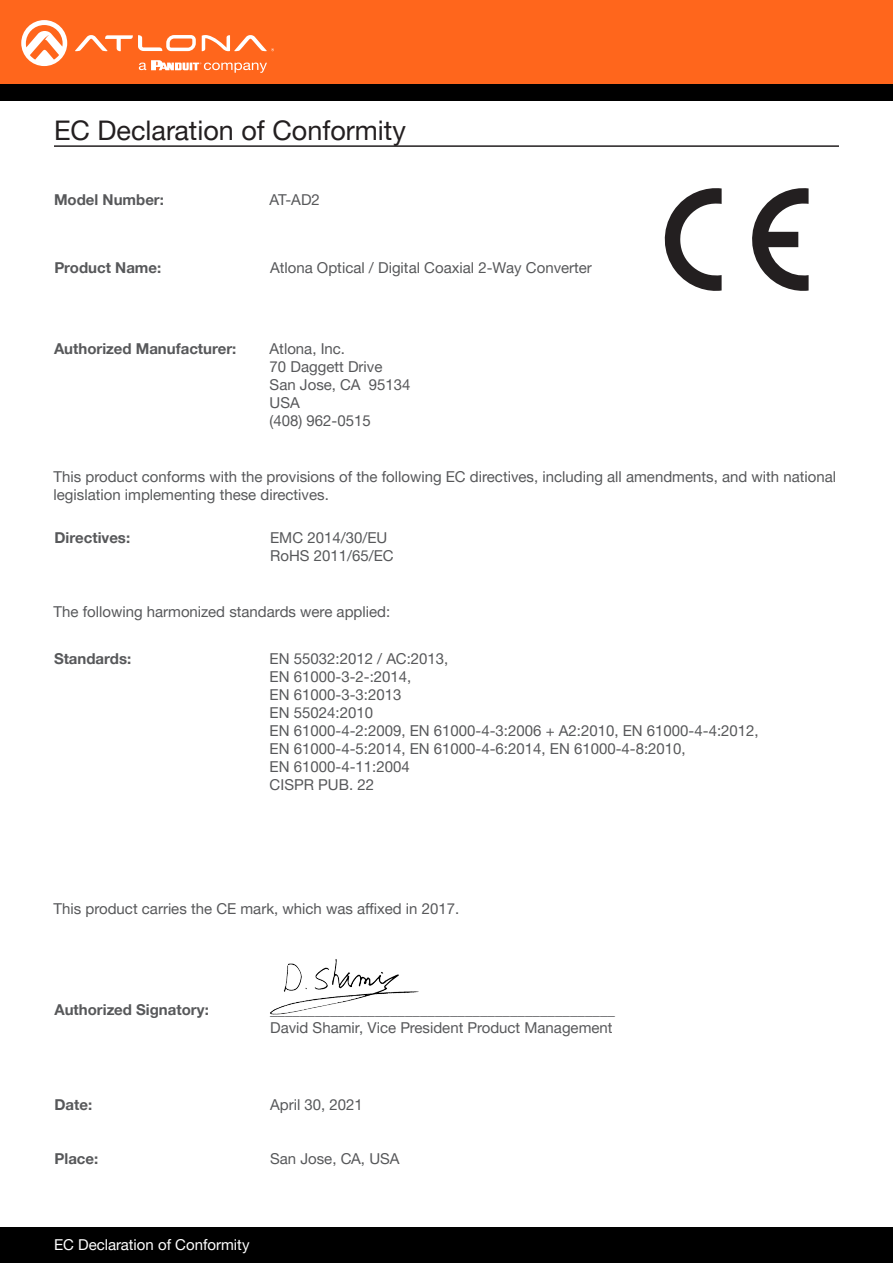
<style>
.page{position:relative;width:893px;height:1263px;background:#fff}
.page>*{position:absolute;margin:0;border:0;box-sizing:border-box;transform-origin:0 0}
.Section_Header{font:27px "Helvetica Neue LTW1 G";color:#231f20}
.General_Text{font:15px "Helvetica Neue LTW1 G";color:#57585a}
.Unit_Command_Descrip{font:15px/18px "Helvetica Neue LTW1 G";color:#57585a}
.Unit_Commands{font:700 15px "Helvetica Neue LTW1 G";color:#57585a}
.t1{font:15px "Helvetica Neue LTW1 G";color:#fff}
</style>
<div class="page">
<div style="left:0;top:1227px;width:893px;height:36px;background:#000"></div>
<div style="left:0;top:0;width:893px;height:84px;background:#ff661c"></div>
<div style="left:0;top:84px;width:893px;height:16px;background:#000"></div>
<svg style="left:75px;top:35px;width:121px;height:16px"></svg>
<svg style="left:202px;top:35px;width:72px;height:16px"></svg>
<svg style="left:21px;top:20px;width:46px;height:46px"></svg>
<svg style="left:139px;top:60px;width:128px;height:13px"></svg>
<hr style="left:54px;top:145px;width:785px;height:2px;background:#231f20">
<svg style="left:752px;top:188px;width:57px;height:103px"></svg>
<svg style="left:664px;top:188px;width:58px;height:103px"></svg>
<img style="left:270px;top:959px;width:148px;height:56px">
<p class="Section_Header" style="left:54px;top:114px;width:353px">EC Declaration of Conformity</p>
<p class="Unit_Commands" style="left:54px;top:191px;width:111px">Model Number:</p>
<p class="General_Text" style="left:270px;top:191px;width:52px">AT-AD2</p>
<p class="Unit_Commands" style="left:54px;top:258px;width:108px">Product Name:</p>
<p class="General_Text" style="left:270px;top:258px;width:323px">Atlona Optical / Digital Coaxial 2-Way Converter</p>
<p class="Unit_Commands" style="left:54px;top:339px;width:184px">Authorized Manufacturer:</p>
<p class="General_Text" style="left:270px;top:339px;width:77px">Atlona, Inc.</p>
<p class="General_Text" style="left:270px;top:357px;width:114px">70 Daggett Drive</p>
<p class="General_Text" style="left:270px;top:375px;width:142px">San Jose, CA 95134</p>
<p class="General_Text" style="left:270px;top:393px;width:32px">USA</p>
<p class="General_Text" style="left:270px;top:411px;width:103px">(408) 962-0515</p>
<p class="Unit_Command_Descrip" style="left:54px;top:468px;width:784px">This product conforms with the provisions of the following EC directives, including all amendments, and with national legislation implementing these directives.</p>
<p class="Unit_Commands" style="left:54px;top:528px;width:77px">Directives:</p>
<p class="General_Text" style="left:270px;top:528px;width:119px">EMC 2014/30/EU</p>
<p class="Unit_Command_Descrip" style="left:270px;top:546px;width:125px">RoHS 2011/65/EC</p>
<p class="Unit_Command_Descrip" style="left:54px;top:603px;width:338px">The following harmonized standards were applied:</p>
<p class="Unit_Commands" style="left:54px;top:650px;width:79px">Standards:</p>
<p class="General_Text" style="left:270px;top:650px;width:180px">EN 55032:2012 / AC:2013,</p>
<p class="General_Text" style="left:270px;top:668px;width:143px">EN 61000-3-2-:2014,</p>
<p class="General_Text" style="left:270px;top:686px;width:133px">EN 61000-3-3:2013</p>
<p class="General_Text" style="left:270px;top:704px;width:105px">EN 55024:2010</p>
<p class="General_Text" style="left:270px;top:722px;width:491px">EN 61000-4-2:2009, EN 61000-4-3:2006 + A2:2010, EN 61000-4-4:2012,</p>
<p class="General_Text" style="left:270px;top:740px;width:418px">EN 61000-4-5:2014, EN 61000-4-6:2014, EN 61000-4-8:2010,</p>
<p class="General_Text" style="left:270px;top:758px;width:142px">EN 61000-4-11:2004</p>
<p class="General_Text" style="left:270px;top:776px;width:106px">CISPR PUB. 22</p>
<p class="Unit_Command_Descrip" style="left:54px;top:900px;width:407px">This product carries the CE mark, which was affixed in 2017.</p>
<p class="Unit_Commands" style="left:54px;top:1001px;width:156px">Authorized Signatory:</p>
<p class="General_Text" style="left:270px;top:1001px;width:347px">______________________________________________</p>
<p class="General_Text" style="left:270px;top:1019px;width:344px">David Shamir, Vice President Product Management</p>
<p class="Unit_Commands" style="left:54px;top:1095px;width:39px">Date:</p>
<p class="General_Text" style="left:270px;top:1095px;width:94px">April 30, 2021</p>
<p class="Unit_Commands" style="left:54px;top:1149px;width:45px">Place:</p>
<p class="General_Text" style="left:270px;top:1149px;width:131px">San Jose, CA, USA</p>
<p class="t1" style="left:54px;top:1235px;width:197px">EC Declaration of Conformity</p>
</div>
